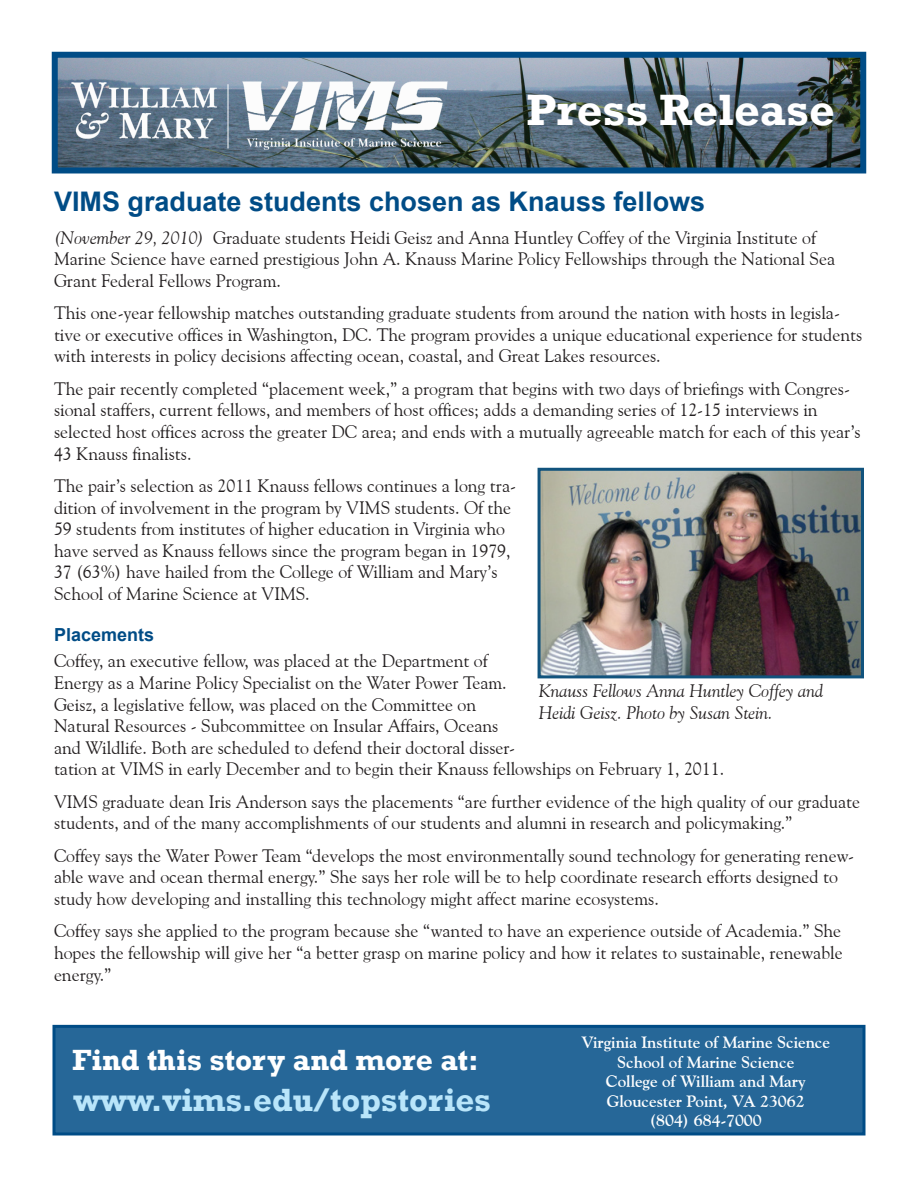
<style>
.page{position:relative;width:918px;height:1188px;background:#fff}
.page>*{position:absolute;margin:0;border:0;box-sizing:border-box;transform-origin:0 0}
.Press_Release_Headin{font:700 45px "Rockwell";color:#fff}
.Headline_-_centered{font:700 33px "Rockwell";color:#b9e5fa}
.Headline_-_centered-2{font:700 30px "Rockwell";color:#fff}
.Headline_-_Articles{font:700 27px "Arial";color:#004c86}
.Body_Text{font:18px/21.6px "Goudy Old Style BT";color:#231f20}
.Cutline{font:italic 18px/21.6px "Goudy Old Style BT";color:#231f20}
.Subheading{font:700 18px "Arial";color:#004c86}
.Headline_-_centered-3{font:700 16.5px "Goudy Old Style BT";color:#fff}
.s1{font-style:italic}
</style>
<div class="page">
<img style="left:59px;top:59px;width:800px;height:107px">
<div style="left:52px;top:52px;width:814px;height:121px;border:6px solid #004c86"></div>
<div style="left:54px;top:1026px;width:810px;height:108px;background:#266798"></div>
<div style="left:52px;top:1025px;width:814px;height:111px;border:3px solid #004c86"></div>
<img style="left:71px;top:81px;width:378px;height:69px">
<hr style="left:228px;top:84px;width:1px;height:64px;background:#fff">
<img style="left:542px;top:472px;width:318px;height:202px">
<div style="left:538px;top:468px;width:326px;height:210px;border:3px solid #11537d"></div>
<p class="Press_Release_Headin" style="left:526px;top:82px;width:310px">Press Release</p>
<p class="Headline_-_Articles" style="left:54px;top:184px;width:653px">VIMS graduate students chosen as Knauss fellows</p>
<p class="Body_Text" style="left:54px;top:226px;width:783px"><span class="s1">(November 29, 2010)</span> Graduate students Heidi Geisz and Anna Huntley Coffey of the Virginia Institute of<br>Marine Science have earned prestigious John A. Knauss Marine Policy Fellowships through the National Sea<br>Grant Federal Fellows Program.</p>
<p class="Body_Text" style="left:54px;top:302px;width:810px">This one-year fellowship matches outstanding graduate students from around the nation with hosts in legisla&shy;tive or executive offices in Washington, DC. The program provides a unique educational experience for students with interests in policy decisions affecting ocean, coastal, and Great Lakes resources.</p>
<p class="Body_Text" style="left:54px;top:377px;width:808px">The pair recently completed “placement week,” a program that begins with two days of briefings with Congres&shy;sional staffers, current fellows, and members of host offices; adds a demanding series of 12-15 interviews in selected host offices across the greater DC area; and ends with a mutually agreeable match for each of this year’s 43 Knauss finalists.</p>
<p class="Body_Text" style="left:54px;top:475px;width:464px">The pair’s selection as 2011 Knauss fellows continues a long tra&shy;dition of involvement in the program by VIMS students. Of the 59 students from institutes of higher education in Virginia who have served as Knauss fellows since the program began in 1979, 37 (63%) have hailed from the College of William and Mary’s School of Marine Science at VIMS.</p>
<p class="Subheading" style="left:54px;top:623px;width:102px">Placements</p>
<p class="Body_Text" style="left:54px;top:650px;width:672px">Coffey, an executive fellow, was placed at the Department of<br>Energy as a Marine Policy Specialist on the Water Power Team.<br>Geisz, a legislative fellow, was placed on the Committee on<br>Natural Resources - Subcommittee on Insular Affairs, Oceans<br>and Wildlife. Both are scheduled to defend their doctoral disser-<br>tation at VIMS in early December and to begin their Knauss fellowships on February 1, 2011.</p>
<p class="Body_Text" style="left:54px;top:790px;width:808px">VIMS graduate dean Iris Anderson says the placements “are further evidence of the high quality of our graduate students, and of the many accomplishments of our students and alumni in research and policymaking.”</p>
<p class="Body_Text" style="left:54px;top:844px;width:802px">Coffey says the Water Power Team “develops the most environmentally sound technology for generating renew&shy;able wave and ocean thermal energy.” She says her role will be to help coordinate research efforts designed to study how developing and installing this technology might affect marine ecosystems.</p>
<p class="Body_Text" style="left:54px;top:920px;width:790px;text-align:justify">Coffey says she applied to the program because she “wanted to have an experience outside of Academia.” She hopes the fellowship will give her “a better grasp on marine policy and how it relates to sustainable, renewable energy.”</p>
<p class="Cutline" style="left:539px;top:680px;width:286px">Knauss Fellows Anna Huntley Coffey and<br>Heidi Geisz. Photo by Susan Stein.</p>
<p class="Headline_-_centered-2" style="left:72px;top:1042px;width:408px">Find this story and more at:</p>
<p class="Headline_-_centered" style="left:74px;top:1080px;width:419px">www.vims.edu/topstories</p>
<p class="Headline_-_centered-3" style="left:581px;top:1032px;width:250px">Virginia Institute of Marine Science</p>
<p class="Headline_-_centered-3" style="left:617px;top:1052px;width:179px">School of Marine Science</p>
<p class="Headline_-_centered-3" style="left:606px;top:1071px;width:201px">College of William and Mary</p>
<p class="Headline_-_centered-3" style="left:607px;top:1091px;width:200px">Gloucester Point, VA 23062</p>
<p class="Headline_-_centered-3" style="left:650px;top:1110px;width:114px">(804) 684-7000</p>
</div>
